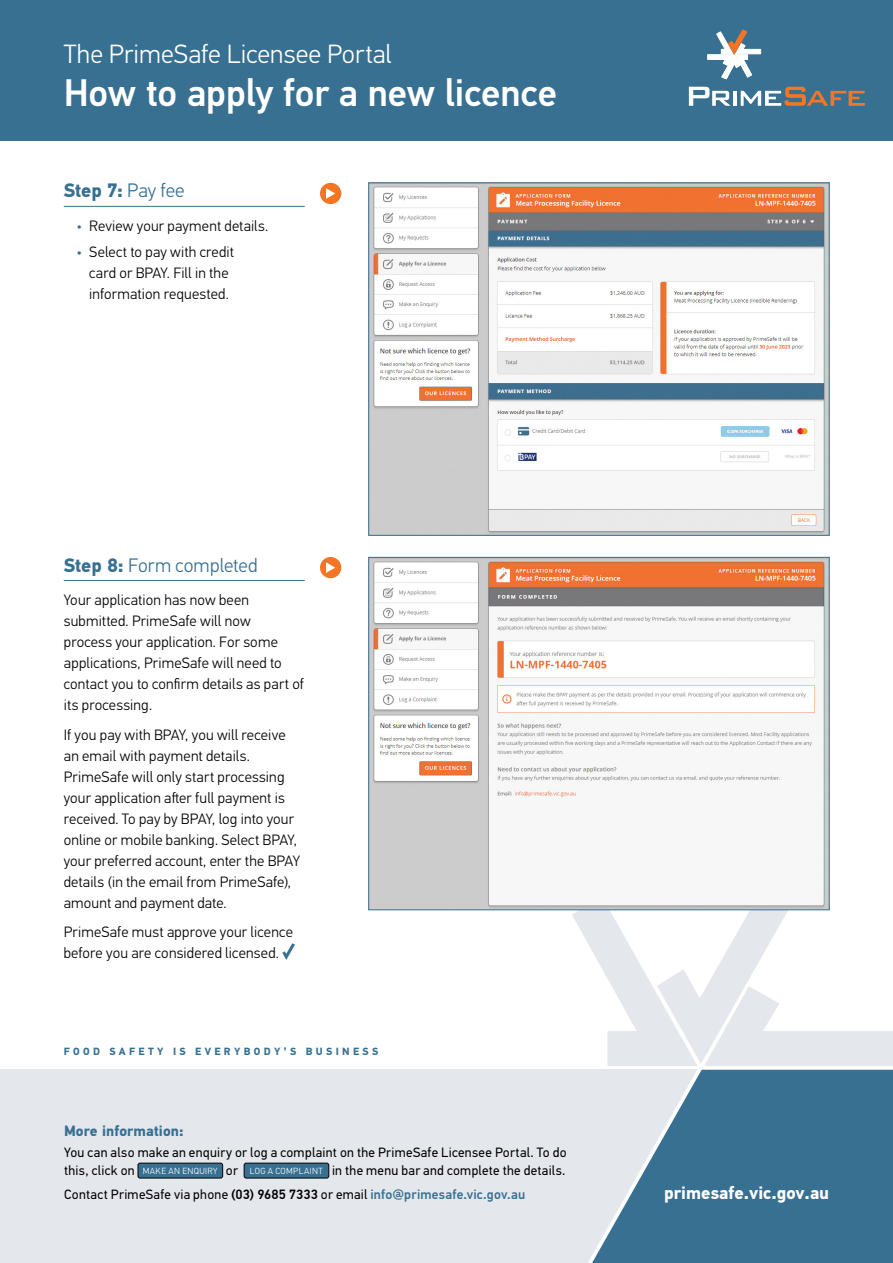
<style>
.page{position:relative;width:893px;height:1263px;background:#fff}
.page>*{position:absolute;margin:0;border:0;box-sizing:border-box;transform-origin:0 0}
.t1{font:500 38.4px "PF Din Text Pro";letter-spacing:-.005em;color:#fff}
.t2{font:300 26.4px "PF Din Text Pro";letter-spacing:.005em;color:#fff}
.Steps{font:300 19.5px "PF Din Text Pro";color:#387091}
.Steps-2{font:700 19.5px "PF Din Text Pro";color:#387091}
.t3{font:700 18px "PF Din Text Pro";color:#fff}
.Text{font:300 15px/21px "PF Din Text Pro";letter-spacing:.01em;color:#000}
.t4{font:700 15px "PF Din Text Pro";letter-spacing:.005em;color:#387091}
.t5{font:13.5px/18px "PF Din Text Pro";letter-spacing:.02em;color:#000}
.t6{font:700 10.5px "PF Din Text Pro";letter-spacing:.32em;color:#387091}
.s1{font-weight:300}
.s2{color:#387091}
.s3{font-weight:700}
.s4{font-weight:300;font-size:8.85px;color:#fff}
.s5{font-weight:500}
.s6{font-weight:500;color:#387091}
</style>
<div class="page">
<div style="left:0;top:0;width:893px;height:140px;background:#387091"></div>
<svg style="left:707px;top:30px;width:54px;height:49px"></svg>
<svg style="left:689px;top:87px;width:42px;height:19px"></svg>
<hr style="left:733px;top:91px;width:4px;height:15px;background:#fff">
<svg style="left:741px;top:87px;width:124px;height:19px"></svg>
<div style="left:0;top:1069px;width:893px;height:194px;background:#e4e7ec"></div>
<svg style="left:588px;top:1069px;width:305px;height:194px"></svg>
<div style="left:138px;top:1163px;width:85px;height:15px;background:#387091;border-radius:2px"></div>
<div style="left:138px;top:1163px;width:85px;height:15px;border:1px solid #000;border-radius:2px"></div>
<div style="left:244px;top:1163px;width:85px;height:15px;background:#387091;border-radius:2px"></div>
<div style="left:244px;top:1163px;width:85px;height:15px;border:1px solid #000;border-radius:2px"></div>
<svg style="left:572px;top:910px;width:321px;height:156px"></svg>
<hr style="left:64px;top:206px;width:241px;height:1px;background:#387091">
<img style="left:370px;top:184px;width:458px;height:350px">
<img style="left:370px;top:559px;width:458px;height:349px">
<hr style="left:64px;top:580px;width:241px;height:1px;background:#387091">
<svg style="left:282px;top:943px;width:13px;height:17px"></svg>
<div style="left:320px;top:183px;width:21px;height:21px;background:#f47523;border-radius:50%"></div>
<svg style="left:326px;top:188px;width:9px;height:11px"></svg>
<div style="left:320px;top:557px;width:21px;height:21px;background:#f47523;border-radius:50%"></div>
<svg style="left:326px;top:562px;width:9px;height:11px"></svg>
<h2 class="t2" style="left:64px;top:38px;width:329px">The PrimeSafe Licensee Portal</h2>
<h1 class="t1" style="left:64px;top:70px;width:495px">How to apply for a new licence</h1>
<p class="Steps-2" style="left:64px;top:179px;width:122px">Step 7: <span class="s1">Pay fee</span></p>
<p class="Text" style="left:77px;top:216px;width:193px"><span class="s2">•</span> Review your payment details.</p>
<p class="Text" style="left:77px;top:241px;width:159px;text-align:center"><span class="s2">•</span> Select to pay with credit card or BPAY. Fill in the information requested.</p>
<p class="Steps" style="left:64px;top:554px;width:195px"><span class="s3">Step 8:</span> Form completed</p>
<p class="Text" style="left:64px;top:590px;width:242px">Your application has now been submitted. PrimeSafe will now<br>process your application. For some applications, PrimeSafe will need to contact you to confirm details as part of its processing.</p>
<p class="Text" style="left:64px;top:724px;width:238px">If you pay with BPAY, you will receive an email with payment details.<br>PrimeSafe will only start processing your application after full payment is received. To pay by BPAY, log into your online or mobile banking. Select BPAY, your preferred account, enter the BPAY details (in the email from PrimeSafe), amount and payment date.</p>
<p class="Text" style="left:64px;top:922px;width:231px">PrimeSafe must approve your licence before you are considered licensed.</p>
<p class="t6" style="left:64px;top:1045px;width:316px">FOOD SAFETY IS EVERYBODY’S BUSINESS</p>
<p class="t4" style="left:64px;top:1122px;width:121px">More information:</p>
<p class="t5" style="left:64px;top:1143px;width:504px">You can also make an enquiry or log a complaint on the PrimeSafe Licensee Portal. To do this, click on <span class="s4">MAKE AN ENQUIRY</span> or <span class="s4">LOG A COMPLAINT</span> in the menu bar and complete the details.</p>
<p class="t5" style="left:64px;top:1186px;width:463px">Contact PrimeSafe via phone <span class="s5">(03) 9685 7333</span> or email <span class="s6">info@primesafe.vic.gov.au</span></p>
<p class="t3" style="left:664px;top:1182px;width:166px">primesafe.vic.gov.au</p>
</div>
